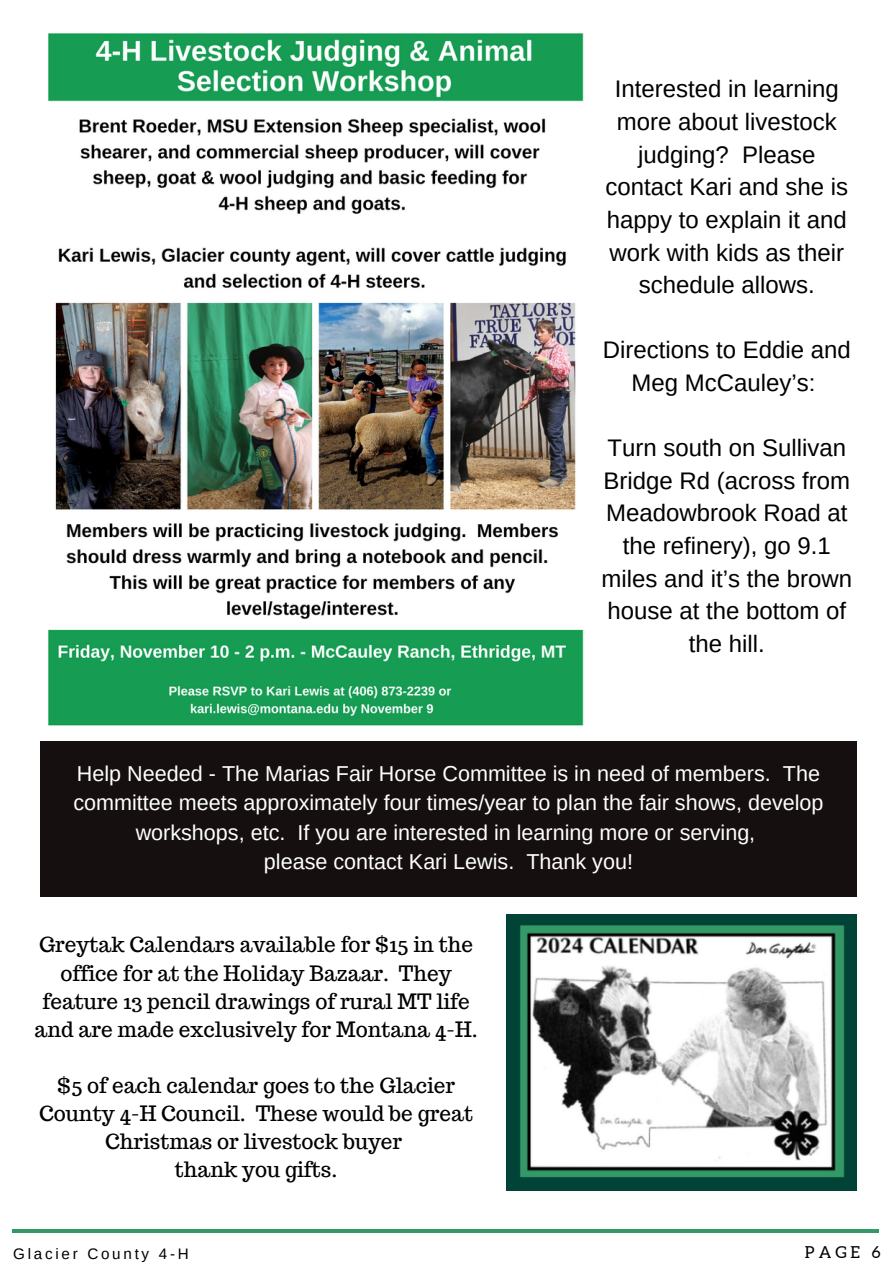
<style>
.page{position:relative;width:893px;height:1264px;background:#fff}
.page>*{position:absolute;margin:0;border:0;box-sizing:border-box;transform-origin:0 0}
.t1{font:24px/32.5px "Arimo";color:#000;text-align:center}
.t2{font:21.6px/29.2px "Arimo";color:#fff;text-align:center}
.t3{font:20.7px/28px "Trocchi";color:#000;text-align:center}
.t4{font:16.5px "Aleo";color:#000}
.t5{font:15.15px "Arimo";letter-spacing:.18em;color:#000}
</style>
<div class="page">
<hr style="left:12px;top:1229px;width:866px;height:3px;background:#396">
<img style="left:48px;top:33px;width:536px;height:693px">
<img style="left:506px;top:914px;width:350px;height:276px">
<div style="left:40px;top:741px;width:816px;height:155px;background:#160f0f"></div>
<p class="t1" style="left:605px;top:73px;width:244px">Interested in learning more about livestock judging? Please contact Kari and she is happy to explain it and work with kids as their schedule allows.</p>
<p class="t1" style="left:602px;top:334px;width:249px">Directions to Eddie and<br>Meg McCauley’s:</p>
<p class="t1" style="left:601px;top:431px;width:252px">Turn south on Sullivan<br>Bridge Rd (across from<br>Meadowbrook Road at the refinery), go 9.1 miles and it’s the brown house at the bottom of the hill.</p>
<p class="t2" style="left:73px;top:759px;width:751px">Help Needed - The Marias Fair Horse Committee is in need of members. The committee meets approximately four times/year to plan the fair shows, develop workshops, etc. If you are interested in learning more or serving,</p>
<p class="t2" style="left:264px;top:846px;width:370px">please contact Kari Lewis. Thank you!</p>
<p class="t3" style="left:35px;top:930px;width:444px">Greytak Calendars available for $15 in the office for at the Holiday Bazaar. They feature 13 pencil drawings of rural MT life and are made exclusively for Montana 4-H.</p>
<p class="t3" style="left:39px;top:1071px;width:435px">$5 of each calendar goes to the Glacier<br>County 4-H Council. These would be great<br>Christmas or livestock buyer</p>
<p class="t3" style="left:175px;top:1155px;width:164px">thank you gifts.</p>
<p class="t5" style="left:13px;top:1245px;width:177px">Glacier County 4-H</p>
<p class="t4" style="left:804px;top:1242px;width:77px">PAGE 6</p>
</div>
